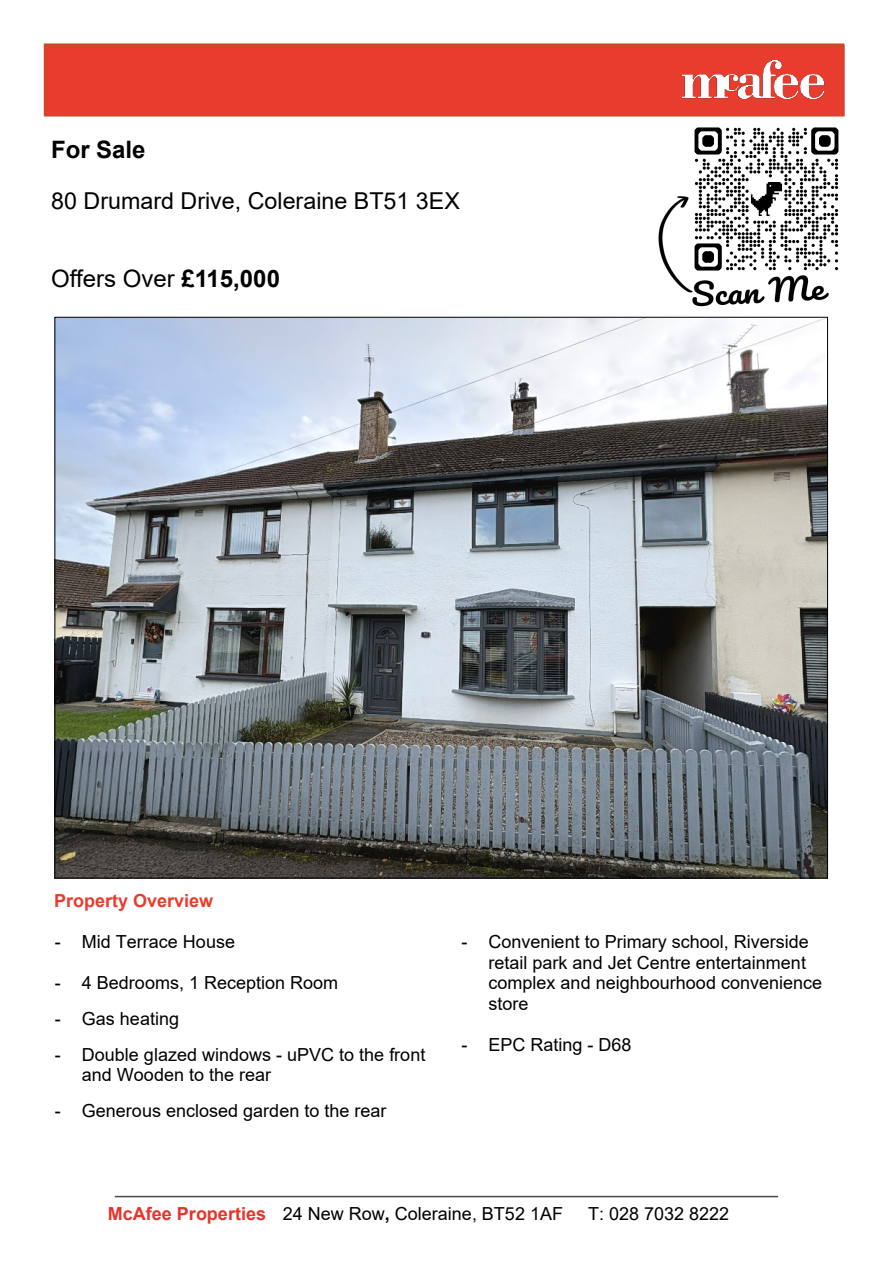
<style>
.page{position:relative;width:893px;height:1263px;background:#fff}
.page>*{position:absolute;margin:0;border:0;box-sizing:border-box;transform-origin:0 0}
.t1{font:24px "Arial";color:#000}
.t2{font:700 24px "Arial";color:#020202}
.t3{font:23.25px "Arial";color:#000}
.t4{font:18px/20.7px "Arial";color:#000}
.t5{font:700 18px "Arial";color:#e83d2e}
.s1{font-weight:700}
.s2{font-weight:700;color:#e5342a}
</style>
<div class="page">
<hr style="left:115px;top:1196px;width:663px;height:1px;background:#484848">
<svg style="left:44px;top:43px;width:800px;height:2px;background:#d5745c"></svg>
<div style="left:44px;top:45px;width:801px;height:71px;background:#e83d2e;border:2px solid #c84929"></div>
<img style="left:682px;top:61px;width:142px;height:37px">
<img style="left:658px;top:196px;width:171px;height:111px">
<img style="left:694px;top:127px;width:145px;height:144px">
<img style="left:57px;top:319px;width:769px;height:557px">
<h1 class="t2" style="left:51px;top:140px;width:96px">For Sale</h1>
<p class="t3" style="left:51px;top:192px;width:410px">80 Drumard Drive, Coleraine BT51 3EX</p>
<h1 class="t1" style="left:51px;top:269px;width:230px">Offers Over <span class="s1">£115,000</span></h1>
<p class="t5" style="left:54px;top:893px;width:161px">Property Overview</p>
<p class="t4" style="left:55px;top:933px;width:182px">- Mid Terrace House</p>
<p class="t4" style="left:55px;top:974px;width:285px">- 4 Bedrooms, 1 Reception Room</p>
<p class="t4" style="left:55px;top:1010px;width:126px">- Gas heating</p>
<p class="t4" style="left:82px;top:1046px;width:345px;text-indent:-27px">- Double glazed windows - uPVC to the front and Wooden to the rear</p>
<p class="t4" style="left:55px;top:1102px;width:333px">- Generous enclosed garden to the rear</p>
<p class="t4" style="left:488px;top:933px;width:335px;text-indent:-27px">- Convenient to Primary school, Riverside retail park and Jet Centre entertainment complex and neighbourhood convenience store</p>
<p class="t4" style="left:461px;top:1036px;width:172px">- EPC Rating - D68</p>
<p class="t4" style="left:108px;top:1205px;width:457px"><span class="s2">McAfee Properties</span> 24 New Row<span class="s1">,</span> Coleraine, BT52 1AF</p>
<p class="t4" style="left:588px;top:1205px;width:143px">T: 028 7032 8222</p>
</div>
